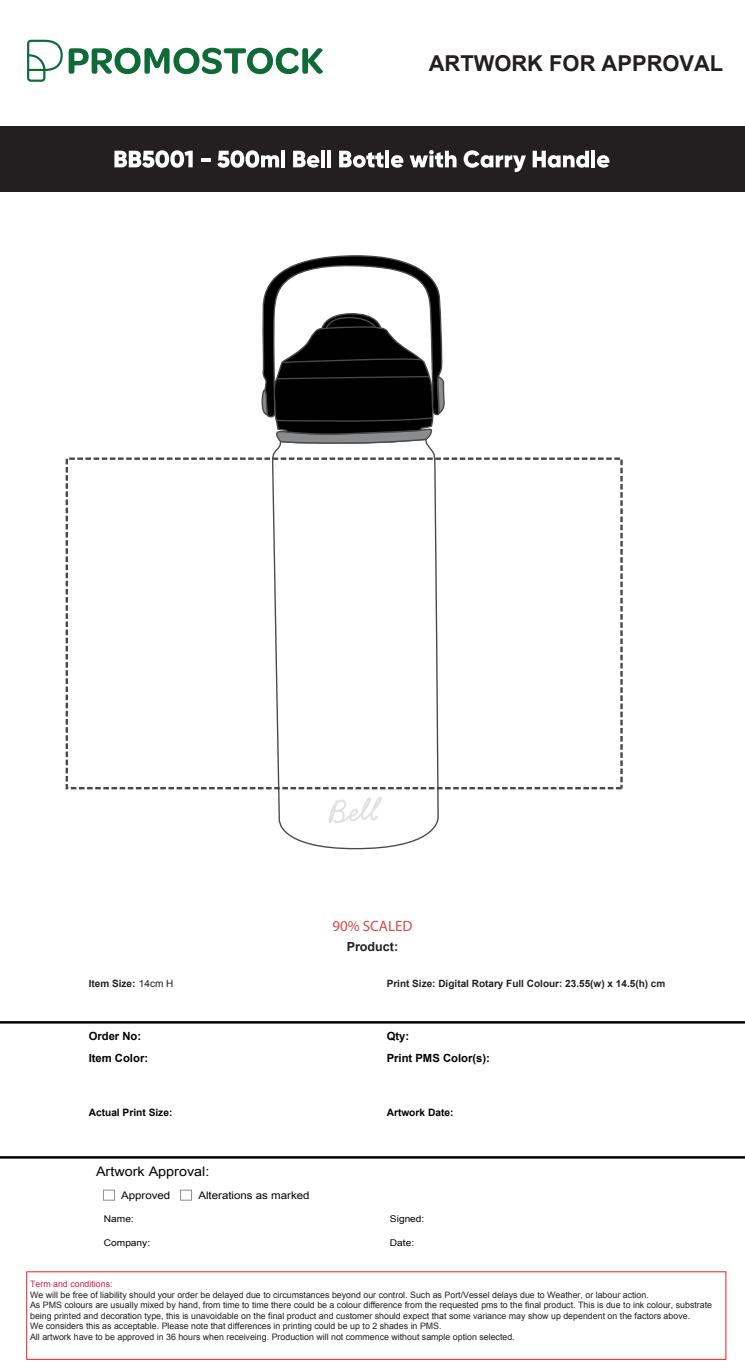
<style>
.page{position:relative;width:745px;height:1370px;background:#fff}
.page>*{position:absolute;margin:0;border:0;box-sizing:border-box;transform-origin:0 0}
.t1{font:700 21.88px "Arial";color:#231f20}
.t2{font:15px "Myriad Pro";color:#d54a49}
.t3{font:13.12px "Arial";color:#030303;scale:1.1 1}
.t4{font:700 12.5px "Arial";color:#231f20}
.t5{font:700 11.25px "Arial";color:#030303}
.t6{font:10.5px "Arial";color:#030303;scale:1.1 1}
.t7{font:700 10.12px "Arial";color:#030303}
.t8{font:700 10px "Arial";color:#231f20}
.t9{font:9.25px "Arial";color:#030303;scale:1.1 1}
.t10{font:8.88px/10.6px "Arial";color:#211e1e}
.t11{font:8.88px "Arial";color:#db1b4d}
.s1{font-weight:400}
</style>
<div class="page">
<div style="left:180px;top:1189px;width:12px;height:11px;border:1px solid #8d8e94"></div>
<div style="left:103px;top:1189px;width:12px;height:11px;border:1px solid #8d8e94"></div>
<hr style="left:0;top:1021px;width:744px;height:2px;background:#030303">
<hr style="left:0;top:1156px;width:744px;height:2px;background:#030303">
<svg style="left:270px;top:444px;width:169px;height:406px"></svg>
<svg style="left:261px;top:255px;width:184px;height:189px"></svg>
<svg style="left:27px;top:40px;width:296px;height:42px"></svg>
<div style="left:0;top:126px;width:744px;height:66px;background:#231f20"></div>
<svg style="left:114px;top:150px;width:78px;height:18px"></svg>
<svg style="left:201px;top:158px;width:9px;height:4px"></svg>
<svg style="left:217px;top:150px;width:62px;height:18px"></svg>
<hr style="left:281px;top:150px;width:4px;height:17px;background:#fff">
<svg style="left:293px;top:151px;width:26px;height:17px"></svg>
<hr style="left:321px;top:150px;width:4px;height:17px;background:#fff">
<hr style="left:327px;top:150px;width:4px;height:17px;background:#fff">
<svg style="left:339px;top:151px;width:44px;height:17px"></svg>
<hr style="left:385px;top:150px;width:4px;height:17px;background:#fff">
<svg style="left:390px;top:155px;width:13px;height:13px"></svg>
<svg style="left:409px;top:150px;width:47px;height:18px"></svg>
<svg style="left:463px;top:150px;width:62px;height:22px"></svg>
<svg style="left:532px;top:151px;width:56px;height:17px"></svg>
<hr style="left:591px;top:150px;width:4px;height:17px;background:#fff">
<svg style="left:597px;top:155px;width:12px;height:13px"></svg>
<svg style="left:329px;top:796px;width:52px;height:27px"></svg>
<div style="left:66px;top:457px;width:556px;height:332px;border:2px dashed #494949"></div>
<h1 class="t1" style="left:428px;top:49px;width:296px">ARTWORK FOR APPROVAL</h1>
<h2 class="t2" style="left:332px;top:916px;width:82px">90% SCALED</h2>
<h3 class="t4" style="left:346px;top:938px;width:53px">Product:</h3>
<p class="t8" style="left:89px;top:976px;width:86px">Item Size: <span class="s1">14cm H</span></p>
<p class="t8" style="left:386px;top:976px;width:280px">Print Size: Digital Rotary Full Colour: 23.55(w) x 14.5(h) cm</p>
<p class="t5" style="left:89px;top:1029px;width:54px">Order No:</p>
<p class="t5" style="left:386px;top:1029px;width:24px">Qty:</p>
<p class="t5" style="left:89px;top:1050px;width:61px">Item Color:</p>
<p class="t5" style="left:386px;top:1050px;width:105px">Print PMS Color(s):</p>
<p class="t7" style="left:89px;top:1105px;width:85px">Actual Print Size:</p>
<p class="t7" style="left:386px;top:1105px;width:68px">Artwork Date:</p>
<h3 class="t3" style="left:96px;top:1162px;width:104px">Artwork Approval:</h3>
<p class="t6" style="left:121px;top:1187px;width:46px">Approved</p>
<p class="t6" style="left:198px;top:1188px;width:102px">Alterations as marked</p>
<p class="t9" style="left:104px;top:1213px;width:29px">Name:</p>
<p class="t9" style="left:104px;top:1236px;width:44px">Company:</p>
<p class="t9" style="left:389px;top:1213px;width:33px">Signed:</p>
<p class="t9" style="left:389px;top:1236px;width:24px">Date:</p>
<p class="t11" style="left:30px;top:1278px;width:84px">Term and conditions:</p>
<p class="t10" style="left:30px;top:1289px;width:683px">We will be free of liability should your order be delayed due to circumstances beyond our control. Such as Port/Vessel delays due to Weather, or labour action.<br>As PMS colours are usually mixed by hand, from time to time there could be a colour difference from the requested pms to the final product. This is due to ink colour, substrate being printed and decoration type, this is unavoidable on the final product and customer should expect that some variance may show up dependent on the factors above.<br>We considers this as acceptable. Please note that differences in printing could be up to 2 shades in PMS.<br>All artwork have to be approved in 36 hours when receiveing. Production will not commence without sample option selected.</p>
</div>
